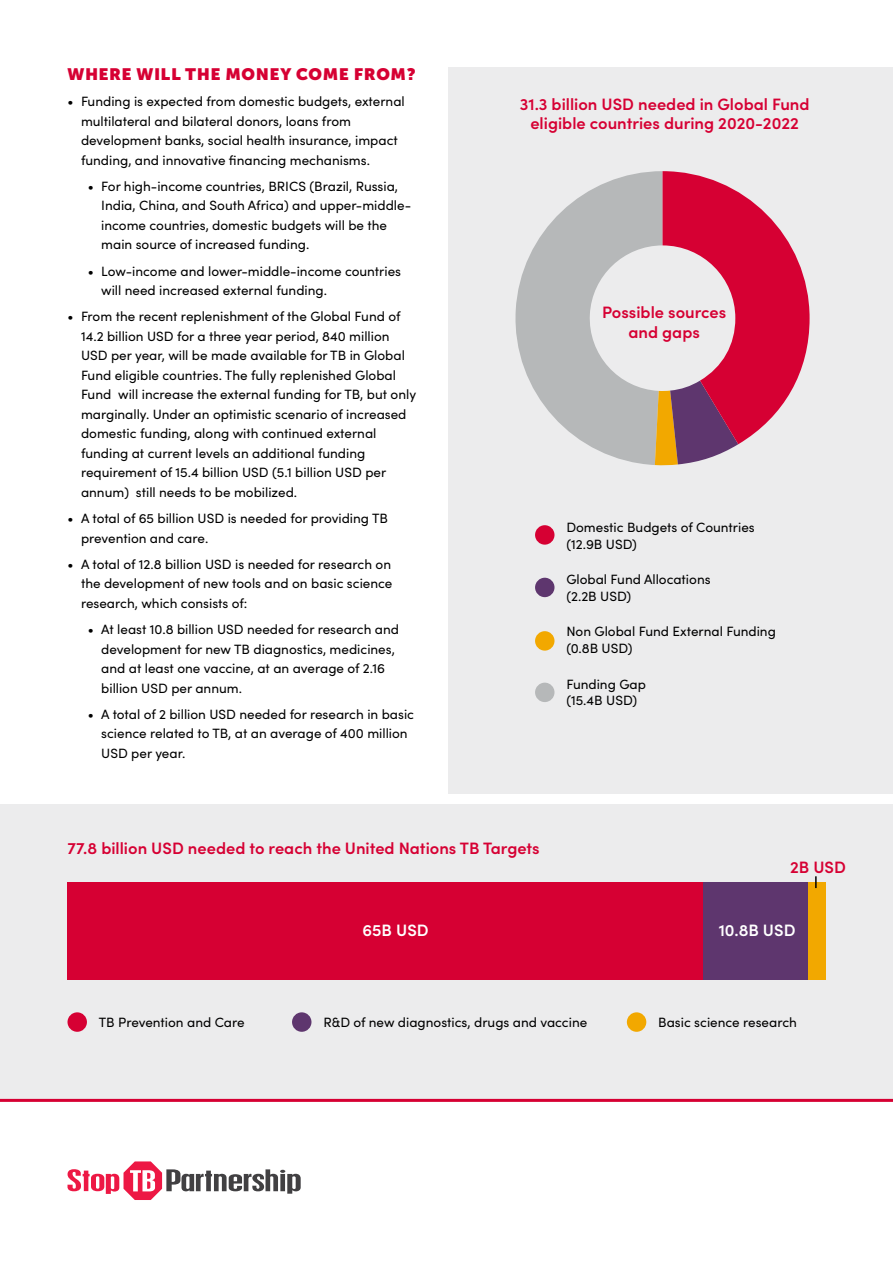
<style>
.page{position:relative;width:893px;height:1263px;background:#fff}
.page>*{position:absolute;margin:0;border:0;box-sizing:border-box;transform-origin:0 0}
.t1{font:600 16.5px/19.5px "Sofia Pro";color:#d60033;text-align:center}
.heading{font:900 16.5px "Museo Sans Display";letter-spacing:.06em;color:#d60033}
.t2{font:600 16.5px "Sofia Pro";color:#fff}
.t3{font:13.5px/19.5px "Sofia Pro";color:#000}
</style>
<div class="page">
<div style="left:449px;top:68px;width:444px;height:726px;background:#ececed"></div>
<div style="left:0;top:804px;width:893px;height:295px;background:#ececed"></div>
<hr style="left:0;top:1099px;width:893px;height:3px;background:#d60033">
<svg style="left:68px;top:1161px;width:233px;height:39px"></svg>
<svg style="left:515px;top:171px;width:295px;height:294px"></svg>
<div style="left:535px;top:525px;width:19px;height:20px;background:#d60033;border-radius:50%"></div>
<div style="left:67px;top:1012px;width:20px;height:20px;background:#d60033;border-radius:50%"></div>
<div style="left:292px;top:1012px;width:19px;height:20px;background:#5e366e;border-radius:50%"></div>
<div style="left:627px;top:1012px;width:19px;height:20px;background:#f2a800;border-radius:50%"></div>
<div style="left:535px;top:578px;width:19px;height:19px;background:#5e366e;border-radius:50%"></div>
<div style="left:535px;top:631px;width:19px;height:20px;background:#f2a800;border-radius:50%"></div>
<div style="left:535px;top:683px;width:19px;height:19px;background:#b6b8b9;border-radius:50%"></div>
<div style="left:190px;top:882px;width:635px;height:97px;background:#f2a800"></div>
<div style="left:172px;top:882px;width:636px;height:97px;background:#5e366e"></div>
<div style="left:68px;top:882px;width:635px;height:97px;background:#d60033"></div>
<svg style="left:815px;top:876px;width:2px;height:12px"></svg>
<p class="heading" style="left:68px;top:65px;width:350px">WHERE WILL THE MONEY COME FROM?</p>
<p class="t3" style="left:81px;top:91px;width:325px;text-indent:-14px">• Funding is expected from domestic budgets, external multilateral and bilateral donors, loans from development banks, social health insurance, impact funding, and innovative financing mechanisms.</p>
<p class="t3" style="left:101px;top:176px;width:311px;text-indent:-14px">• For high-income countries, BRICS (Brazil, Russia, India, China, and South Africa) and upper-middle&shy;income countries, domestic budgets will be the main source of increased funding.</p>
<p class="t3" style="left:101px;top:260px;width:301px;text-indent:-14px">• Low-income and lower-middle-income countries will need increased external funding.</p>
<p class="t3" style="left:81px;top:306px;width:337px;text-indent:-14px">• From the recent replenishment of the Global Fund of 14.2 billion USD for a three year period, 840 million USD per year, will be made available for TB in Global Fund eligible countries. The fully replenished Global Fund will increase the external funding for TB, but only marginally. Under an optimistic scenario of increased domestic funding, along with continued external funding at current levels an additional funding requirement of 15.4 billion USD (5.1 billion USD per annum) still needs to be mobilized.</p>
<p class="t3" style="left:81px;top:508px;width:308px;text-indent:-14px">• A total of 65 billion USD is needed for providing TB prevention and care.</p>
<p class="t3" style="left:81px;top:554px;width:313px;text-align:justify;text-indent:-14px">• A total of 12.8 billion USD is needed for research on the development of new tools and on basic science research, which consists of:</p>
<p class="t3" style="left:101px;top:619px;width:299px;text-indent:-14px">• At least 10.8 billion USD needed for research and development for new TB diagnostics, medicines, and at least one vaccine, at an average of 2.16 billion USD per annum.</p>
<p class="t3" style="left:101px;top:704px;width:314px;text-indent:-14px">• A total of 2 billion USD needed for research in basic science related to TB, at an average of 400 million<br>USD per year.</p>
<p class="t1" style="left:520px;top:93px;width:291px">31.3 billion USD needed in Global Fund eligible countries during 2020-2022</p>
<p class="t1" style="left:602px;top:301px;width:126px">Possible sources and gaps</p>
<p class="t3" style="left:566px;top:518px;width:190px;line-height:16.5px">Domestic Budgets of Countries (12.9B USD)</p>
<p class="t3" style="left:566px;top:571px;width:146px;line-height:16.5px">Global Fund Allocations (2.2B USD)</p>
<p class="t3" style="left:566px;top:622px;width:211px;line-height:16.5px">Non Global Fund External Funding (0.8B USD)</p>
<p class="t3" style="left:566px;top:675px;width:81px;line-height:16.5px">Funding Gap (15.4B USD)</p>
<p class="t1" style="left:68px;top:837px;width:474px">77.8 billion USD needed to reach the United Nations TB Targets</p>
<p class="t1" style="left:790px;top:856px;width:57px">2B USD</p>
<p class="t2" style="left:363px;top:917px;width:68px">65B USD</p>
<p class="t2" style="left:719px;top:917px;width:78px">10.8B USD</p>
<p class="t3" style="left:99px;top:1012px;width:147px">TB Prevention and Care</p>
<p class="t3" style="left:323px;top:1012px;width:265px">R&amp;D of new diagnostics, drugs and vaccine</p>
<p class="t3" style="left:658px;top:1012px;width:140px">Basic science research</p>
</div>
